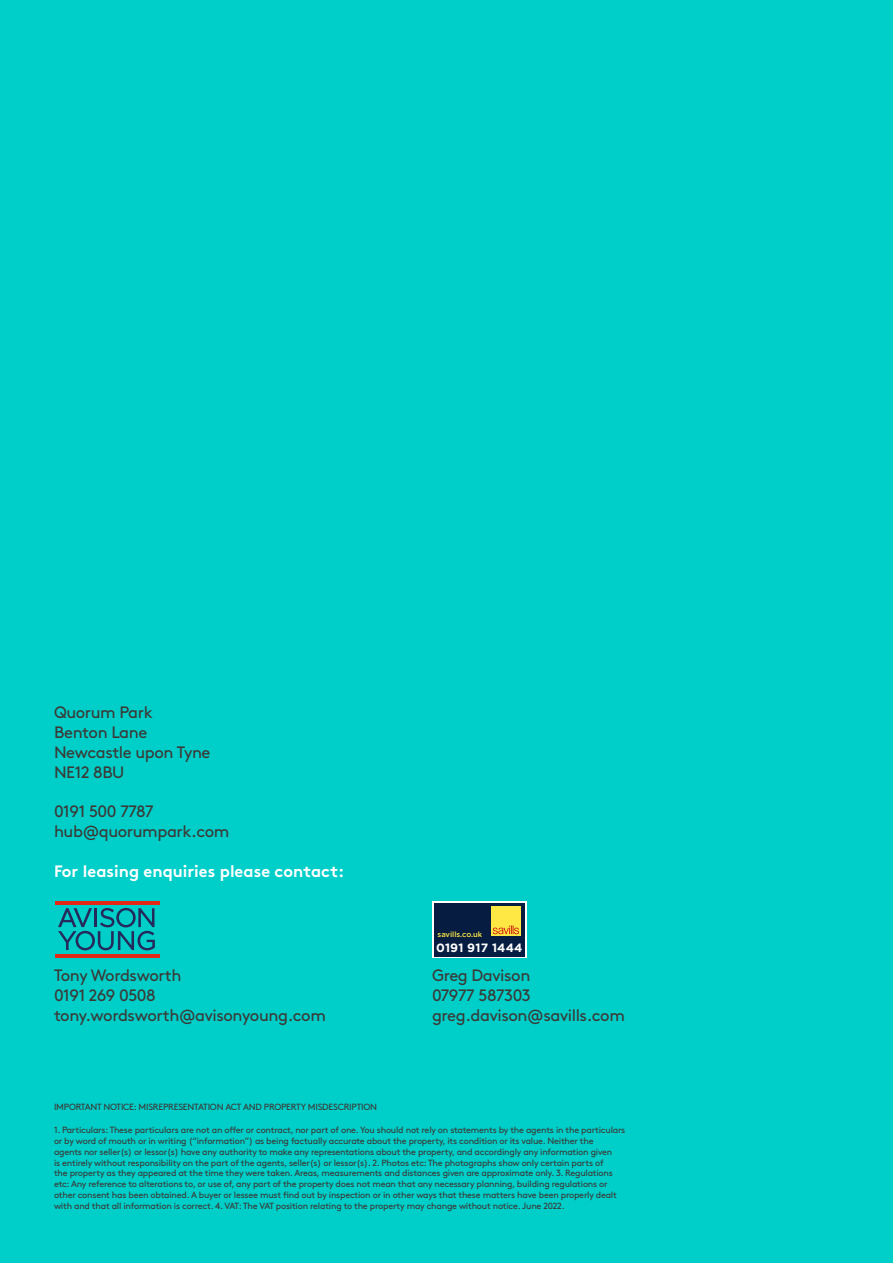
<style>
.page{position:relative;width:893px;height:1263px;background:#00cec9}
.page>*{position:absolute;margin:0;border:0;box-sizing:border-box;transform-origin:0 0}
.t1{font:16.5px/19.8px "Brown";letter-spacing:-.025em;color:#3b3936}
.t2{font:700 16.5px "Brown";color:#fff}
.t3{font:700 12px "Gotham";letter-spacing:.01em;color:#fff}
.t4{font:9px/10.8px "Brown";letter-spacing:-.025em;color:#3b3936}
.t5{font:500 7.5px "Gotham";color:#ffe843}
</style>
<div class="page">
<hr style="left:55px;top:901px;width:104px;height:3px;background:#e32817">
<hr style="left:55px;top:954px;width:104px;height:3px;background:#e32817">
<svg style="left:58px;top:908px;width:97px;height:42px"></svg>
<div style="left:432px;top:901px;width:94px;height:57px;background:linear-gradient(to bottom,#061d41,#061d41)"></div>
<div style="left:434px;top:903px;width:90px;height:53px;background:#061d41"></div>
<div style="left:491px;top:906px;width:30px;height:30px;background:#ffe843"></div>
<svg style="left:493px;top:925px;width:26px;height:9px"></svg>
<h1 class="t1" style="left:54px;top:701px;width:158px">Quorum Park<br>Benton Lane<br>Newcastle upon Tyne<br>NE12 8BU</h1>
<h1 class="t1" style="left:54px;top:800px;width:177px">0191 500 7787 hub@quorumpark.com</h1>
<h1 class="t2" style="left:54px;top:857px;width:292px">For leasing enquiries please contact:</h1>
<p class="t5" style="left:438px;top:929px;width:46px">savills.co.uk</p>
<h2 class="t3" style="left:436px;top:940px;width:88px">0191 917 1444</h2>
<h1 class="t1" style="left:54px;top:964px;width:129px">Tony Wordsworth</h1>
<h1 class="t1" style="left:432px;top:964px;width:100px">Greg Davison</h1>
<h1 class="t1" style="left:54px;top:984px;width:103px">0191 269 0508</h1>
<h1 class="t1" style="left:432px;top:984px;width:100px">07977 587303</h1>
<h1 class="t1" style="left:54px;top:1004px;width:273px">tony.wordsworth@avisonyoung.com</h1>
<h1 class="t1" style="left:432px;top:1004px;width:194px">greg.davison@savills.com</h1>
<p class="t4" style="left:54px;top:1100px;width:324px">IMPORTANT NOTICE: MISREPRESENTATION ACT AND PROPERTY MISDESCRIPTION</p>
<p class="t4" style="left:54px;top:1124px;width:573px">1. Particulars: These particulars are not an offer or contract, nor part of one. You should not rely on statements by the agents in the particulars or by word of mouth or in writing (“information”) as being factually accurate about the property, its condition or its value. Neither the<br>agents nor seller(s) or lessor(s) have any authority to make any representations about the property, and accordingly any information given<br>is entirely without responsibility on the part of the agents, seller(s) or lessor(s). 2. Photos etc: The photographs show only certain parts of<br>the property as they appeared at the time they were taken. Areas, measurements and distances given are approximate only. 3. Regulations etc: Any reference to alterations to, or use of, any part of the property does not mean that any necessary planning, building regulations or other consent has been obtained. A buyer or lessee must find out by inspection or in other ways that these matters have been properly dealt with and that all information is correct. 4. VAT: The VAT position relating to the property may change without notice. June 2022.</p>
</div>
